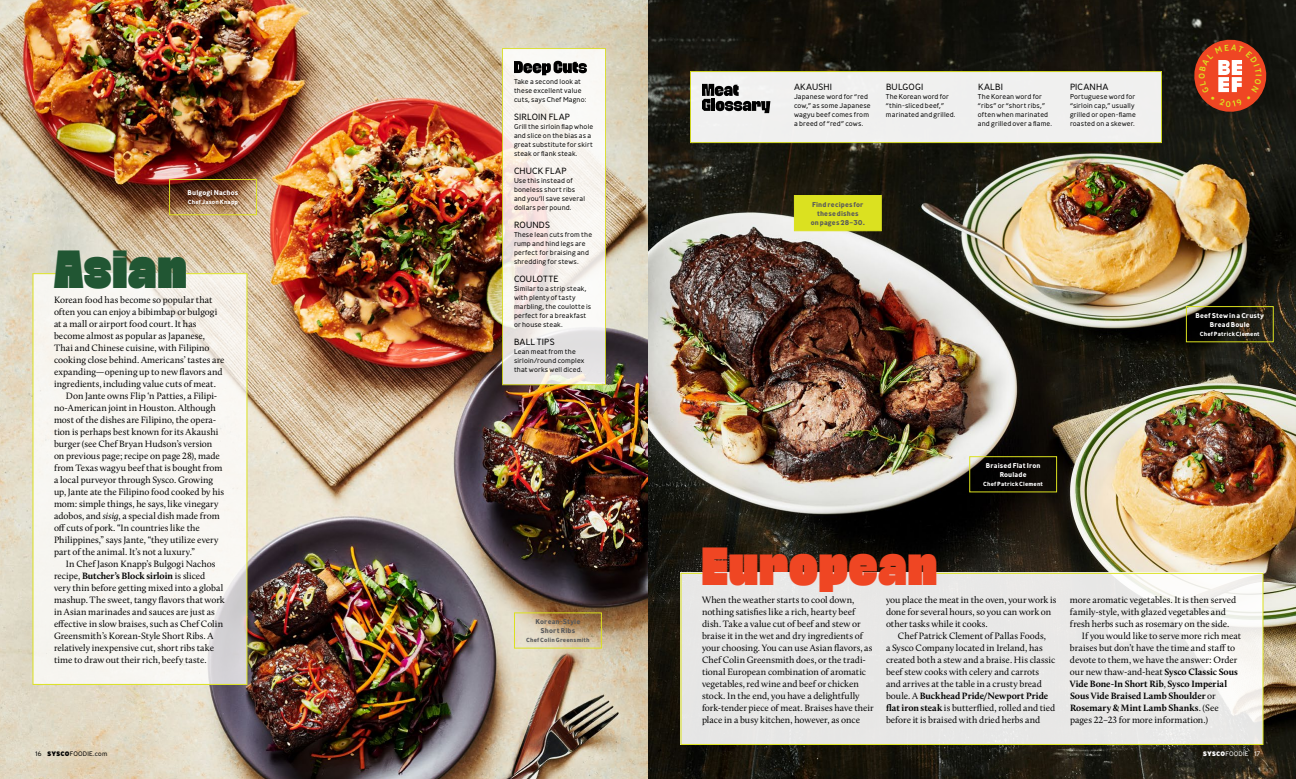
<style>
.page{position:relative;width:1296px;height:779px;background:#fff}
.page>*{position:absolute;margin:0;border:0;box-sizing:border-box;transform-origin:0 0}
.t1{font:900 50px "Faction Personal";letter-spacing:.025em;color:#ef4623}
.t2{font:900 50px "Faction Personal";letter-spacing:.025em;color:#215633}
.t3{font:9.5px/12px "Calluna";color:#000}
.t4{font:700 9.5px "Calluna";letter-spacing:.005em;color:#000}
.t5{font:300 9px "Ministry";letter-spacing:.02em;color:#000}
.t6{font:300 7px/9px "Ministry";letter-spacing:.02em;color:#000}
.t7{font:700 7px/9px "Ministry";letter-spacing:.015em;color:#fff;text-align:center}
.t8{font:700 7px/9px "Ministry";letter-spacing:.015em;color:#58595b;text-align:center}
.t9{font:300 6.5px "Ministry";letter-spacing:.025em;color:#000}
.t10{font:300 6.5px "Ministry";letter-spacing:.03em;color:#fff}
.t11{font:700 6px "Ministry";letter-spacing:.02em;color:#fff}
.t12{font:700 6px "Ministry";letter-spacing:.02em;color:#58595b}
.s1{font-style:italic}
.s2{font-weight:400}
.s3{font-weight:700}
.s4{font-weight:800}
</style>
<div class="page">
<img style="left:648px;top:0;width:648px;height:778px">
<img style="left:0;top:0;width:648px;height:778px">
<svg style="left:502px;top:48px;width:104px;height:337px;fill:#f8f3ee"></svg>
<div style="left:690px;top:71px;width:472px;height:72px;background:#f0f0ef;border:1px solid #dbe120"></div>
<svg style="left:680px;top:572px;width:584px;height:172px;background:#e9e9e6"></svg>
<svg style="left:32px;top:273px;width:215px;height:411px;fill:#f8f6f2"></svg>
<div style="left:514px;top:612px;width:88px;height:36px;border:1px solid #dbe120"></div>
<div style="left:169px;top:179px;width:88px;height:36px;border:1px solid #dbe120"></div>
<div style="left:969px;top:456px;width:88px;height:36px;border:1px solid #dbe120"></div>
<div style="left:1186px;top:306px;width:88px;height:36px;border:1px solid #dbe120"></div>
<div style="left:794px;top:195px;width:88px;height:36px;background:#dbe120;border:1px solid #dbe120"></div>
<div style="left:527px;top:619px;width:64px;height:25px;background:#000;opacity:.04"></div>
<div style="left:188px;top:190px;width:53px;height:18px;background:#000;opacity:.2"></div>
<svg style="left:702px;top:84px;width:68px;height:29px"></svg>
<svg style="left:514px;top:61px;width:73px;height:14px"></svg>
<svg style="left:1194px;top:40px;width:72px;height:72px;background:#c14f36"></svg>
<p class="t7" style="left:188px;top:188px;width:52px">Bulgogi Nachos</p>
<p class="t11" style="left:188px;top:198px;width:52px">Chef Jason Knapp</p>
<h1 class="t2" style="left:54px;top:235px;width:134px">Asian</h1>
<p class="t3" style="left:54px;top:294px;width:160px">Korean food has become so popular that</p>
<p class="t3" style="left:54px;top:306px;width:165px">often you can enjoy a bibimbap or bulgogi</p>
<p class="t3" style="left:54px;top:318px;width:144px">at a mall or airport food court. It has</p>
<p class="t3" style="left:54px;top:330px;width:153px">become almost as popular as Japanese,</p>
<p class="t3" style="left:54px;top:342px;width:157px">Thai and Chinese cuisine, with Filipino</p>
<p class="t3" style="left:54px;top:354px;width:172px">cooking close behind. Americans’ tastes are</p>
<p class="t3" style="left:54px;top:366px;width:170px">expanding—opening up to new flavors and</p>
<p class="t3" style="left:54px;top:378px;width:163px">ingredients, including value cuts of meat.</p>
<p class="t3" style="left:66px;top:390px;width:153px">Don Jante owns Flip ‘n Patties, a Filipi-</p>
<p class="t3" style="left:54px;top:402px;width:163px">no-American joint in Houston. Although</p>
<p class="t3" style="left:54px;top:414px;width:164px">most of the dishes are Filipino, the opera-</p>
<p class="t3" style="left:54px;top:426px;width:166px">tion is perhaps best known for its Akaushi</p>
<p class="t3" style="left:54px;top:438px;width:160px">burger (see Chef Bryan Hudson’s version</p>
<p class="t3" style="left:54px;top:450px;width:168px">on previous page; recipe on page 28), made</p>
<p class="t3" style="left:54px;top:462px;width:170px">from Texas wagyu beef that is bought from</p>
<p class="t3" style="left:54px;top:474px;width:161px">a local purveyor through Sysco. Growing</p>
<p class="t3" style="left:54px;top:486px;width:172px">up, Jante ate the Filipino food cooked by his</p>
<p class="t3" style="left:54px;top:498px;width:166px">mom: simple things, he says, like vinegary</p>
<p class="t3" style="left:54px;top:510px;width:167px">adobos, and <span class="s1">sisig</span>, a special dish made from</p>
<p class="t3" style="left:54px;top:522px;width:147px">off cuts of pork. “In countries like the</p>
<p class="t3" style="left:54px;top:534px;width:166px">Philippines,” says Jante, “they utilize every</p>
<p class="t3" style="left:54px;top:546px;width:142px">part of the animal. It’s not a luxury.”</p>
<p class="t3" style="left:66px;top:558px;width:151px">In Chef Jason Knapp’s Bulgogi Nachos</p>
<p class="t4" style="left:54px;top:570px;width:153px"><span class="s2">recipe,</span> Butcher’s Block sirloin <span class="s2">is sliced</span></p>
<p class="t3" style="left:54px;top:582px;width:171px">very thin before getting mixed into a global</p>
<p class="t3" style="left:54px;top:594px;width:172px">mashup. The sweet, tangy flavors that work</p>
<p class="t3" style="left:54px;top:606px;width:162px">in Asian marinades and sauces are just as</p>
<p class="t3" style="left:54px;top:618px;width:171px">effective in slow braises, such as Chef Colin</p>
<p class="t3" style="left:54px;top:630px;width:161px">Greensmith’s Korean-Style Short Ribs. A</p>
<p class="t3" style="left:54px;top:642px;width:162px">relatively inexpensive cut, short ribs take</p>
<p class="t3" style="left:54px;top:654px;width:154px">time to draw out their rich, beefy taste.</p>
<p class="t6" style="left:514px;top:77px;width:74px">Take a second look at these excellent value cuts, says Chef Magno:</p>
<p class="t5" style="left:514px;top:111px;width:58px">SIRLOIN FLAP</p>
<p class="t6" style="left:514px;top:122px;width:81px">Grill the sirloin flap whole and slice on the bias as a great substitute for skirt steak or flank steak.</p>
<p class="t5" style="left:514px;top:165px;width:54px">CHUCK FLAP</p>
<p class="t6" style="left:514px;top:176px;width:73px">Use this instead of boneless short ribs and you’ll save several dollars per pound.</p>
<p class="t5" style="left:514px;top:219px;width:37px">ROUNDS</p>
<p class="t6" style="left:514px;top:230px;width:80px">These lean cuts from the rump and hind legs are perfect for braising and shredding for stews.</p>
<p class="t5" style="left:514px;top:273px;width:46px">COULOTTE</p>
<p class="t6" style="left:514px;top:284px;width:79px">Similar to a strip steak, with plenty of tasty marbling, the coulotte is perfect for a breakfast or house steak.</p>
<p class="t5" style="left:514px;top:336px;width:42px">BALL TIPS</p>
<p class="t6" style="left:514px;top:347px;width:72px">Lean meat from the sirloin/round complex that works well diced.</p>
<p class="t8" style="left:536px;top:617px;width:46px">Korean-Style<br>Short Ribs</p>
<p class="t12" style="left:526px;top:636px;width:65px">Chef Colin Greensmith</p>
<p class="t5" style="left:794px;top:81px;width:40px">AKAUSHI</p>
<p class="t6" style="left:794px;top:92px;width:78px">Japanese word for “red cow,” as some Japanese wagyu beef comes from a breed of “red” cows.</p>
<p class="t5" style="left:886px;top:81px;width:39px">BULGOGI</p>
<p class="t6" style="left:886px;top:92px;width:71px">The Korean word for “thin-sliced beef,” marinated and grilled.</p>
<p class="t5" style="left:978px;top:81px;width:27px">KALBI</p>
<p class="t6" style="left:978px;top:92px;width:76px">The Korean word for “ribs” or “short ribs,” often when marinated and grilled over a flame.</p>
<p class="t5" style="left:1070px;top:81px;width:40px">PICANHA</p>
<p class="t6" style="left:1070px;top:92px;width:67px">Portuguese word for “sirloin cap,” usually grilled or open-flame roasted on a skewer.</p>
<p class="t8" style="left:811px;top:200px;width:56px">Find recipes for these dishes<br>on pages 28–30.</p>
<p class="t7" style="left:1196px;top:311px;width:70px">Beef Stew in a Crusty<br>Bread Boule</p>
<p class="t11" style="left:1200px;top:330px;width:62px">Chef Patrick Clement</p>
<p class="t7" style="left:986px;top:461px;width:56px">Braised Flat Iron<br>Roulade</p>
<p class="t11" style="left:983px;top:480px;width:62px">Chef Patrick Clement</p>
<h1 class="t1" style="left:702px;top:532px;width:237px">European</h1>
<p class="t3" style="left:702px;top:594px;width:173px">When the weather starts to cool down, nothing satisfies like a rich, hearty beef dish. Take a value cut of beef and stew or braise it in the wet and dry ingredients of your choosing. You can use Asian flavors, as Chef Colin Greensmith does, or the tradi&shy;tional European combination of aromatic vegetables, red wine and beef or chicken stock. In the end, you have a delightfully fork-tender piece of meat. Braises have their place in a busy kitchen, however, as once</p>
<p class="t3" style="left:886px;top:594px;width:172px">you place the meat in the oven, your work is done for several hours, so you can work on other tasks while it cooks.</p>
<p class="t3" style="left:886px;top:630px;width:171px;text-indent:12px">Chef Patrick Clement of Pallas Foods,<br>a Sysco Company located in Ireland, has created both a stew and a braise. His classic beef stew cooks with celery and carrots and arrives at the table in a crusty bread boule. A <span class="s3">Buckhead Pride/Newport Pride flat iron steak</span> is butterflied, rolled and tied before it is braised with dried herbs and</p>
<p class="t3" style="left:1070px;top:594px;width:168px">more aromatic vegetables. It is then served</p>
<p class="t3" style="left:1070px;top:606px;width:157px">family-style, with glazed vegetables and</p>
<p class="t3" style="left:1070px;top:618px;width:161px">fresh herbs such as rosemary on the side.</p>
<p class="t3" style="left:1082px;top:630px;width:161px">If you would like to serve more rich meat</p>
<p class="t3" style="left:1070px;top:642px;width:167px">braises but don’t have the time and staff to</p>
<p class="t3" style="left:1070px;top:654px;width:169px">devote to them, we have the answer: Order</p>
<p class="t3" style="left:1070px;top:666px;width:170px">our new thaw-and-heat <span class="s3">Sysco Classic Sous</span></p>
<p class="t4" style="left:1070px;top:678px;width:159px">Vide Bone-In Short Rib<span class="s2">,</span> Sysco Imperial</p>
<p class="t4" style="left:1070px;top:690px;width:147px">Sous Vide Braised Lamb Shoulder <span class="s2">or</span></p>
<p class="t4" style="left:1070px;top:702px;width:150px">Rosemary &amp; Mint Lamb Shanks<span class="s2">. (See</span></p>
<p class="t3" style="left:1070px;top:714px;width:140px">pages 22–23 for more information.)</p>
<p class="t9" style="left:36px;top:750px;width:73px">16 <span class="s4">SYSCO</span>FOODIE.com</p>
<p class="t10" style="left:1203px;top:750px;width:59px"><span class="s4">SYSCO</span>FOODIE 17</p>
</div>
